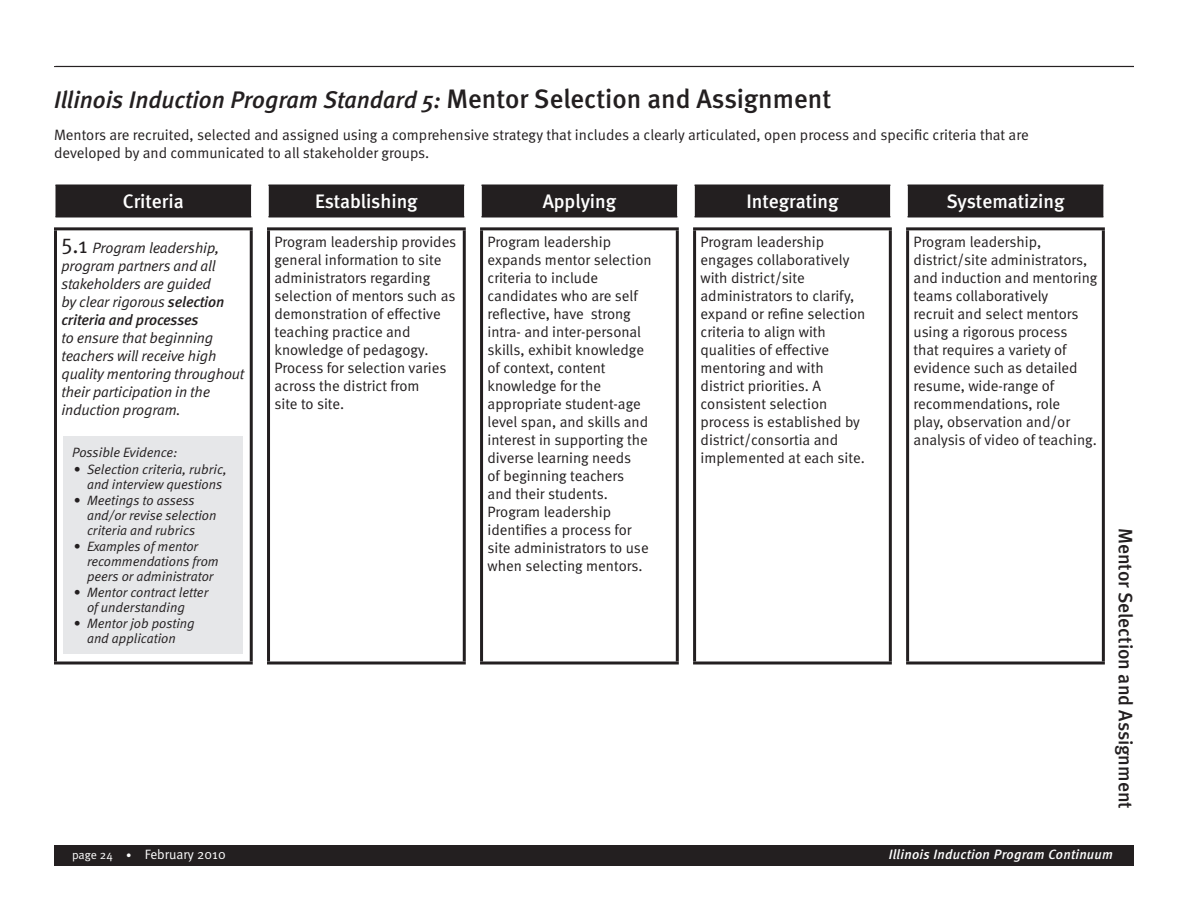
<style>
.page{position:relative;width:1188px;height:918px;background:#fff}
.page>*{position:absolute;margin:0;border:0;box-sizing:border-box;transform-origin:0 0}
.meta_body_text{font:italic 500 24px "Meta";color:#231f20}
.t1{font:500 19.5px "Meta";letter-spacing:-.005em;color:#fff}
.meta_body_text-2{font:500 19.5px "Meta";color:#231f20}
.meta_chart_text{font:15px/18px "Meta Normal";color:#231f20}
.Meta_left_column_cha{font:italic 15px/18px "Meta Normal";letter-spacing:-.01em;color:#231f20}
.possible_evidence{font:italic 13.5px/15px "Meta Normal";color:#231f20}
.t2{font:italic 500 13.5px "Meta";letter-spacing:.02em;color:#fff}
.possible_evidence_he{font:italic 13.5px "Meta Normal";color:#231f20}
.t3{font:13.5px "Meta Normal";color:#fff}
.t4{font:12px "Meta Normal";letter-spacing:-.005em;color:#fff}
.s1{font-style:normal;font-size:26.7px}
.s2{font-style:normal;font-size:22.5px}
.s3{font-family:"Meta";font-weight:500}
.s4{font-size:10.5px}
</style>
<div class="page">
<div style="left:54px;top:845px;width:1080px;height:20px;background:#231f20"></div>
<div style="left:64px;top:437px;width:179px;height:217px;background:#e6e7e9"></div>
<hr style="left:54px;top:66px;width:1080px;height:1px;background:#231f20">
<svg style="left:56px;top:185px;width:1047px;height:32px;background:#322f2f"></svg>
<hr style="left:56px;top:184px;width:195px;height:2px;background:#231f20">
<hr style="left:56px;top:216px;width:195px;height:2px;background:#231f20">
<hr style="left:269px;top:184px;width:195px;height:2px;background:#231f20">
<hr style="left:269px;top:216px;width:195px;height:2px;background:#231f20">
<hr style="left:482px;top:184px;width:195px;height:2px;background:#231f20">
<hr style="left:482px;top:216px;width:195px;height:2px;background:#231f20">
<hr style="left:695px;top:184px;width:195px;height:2px;background:#231f20">
<hr style="left:695px;top:216px;width:195px;height:2px;background:#231f20">
<hr style="left:908px;top:184px;width:195px;height:2px;background:#231f20">
<hr style="left:908px;top:216px;width:195px;height:2px;background:#231f20">
<hr style="left:54px;top:227px;width:199px;height:3px;background:#231f20">
<hr style="left:267px;top:227px;width:199px;height:3px;background:#231f20">
<hr style="left:480px;top:227px;width:199px;height:3px;background:#231f20">
<hr style="left:693px;top:227px;width:199px;height:3px;background:#231f20">
<hr style="left:906px;top:227px;width:199px;height:3px;background:#231f20">
<hr style="left:54px;top:662px;width:199px;height:2px;background:#231f20">
<hr style="left:267px;top:662px;width:199px;height:2px;background:#231f20">
<hr style="left:480px;top:662px;width:199px;height:2px;background:#231f20">
<hr style="left:693px;top:662px;width:199px;height:2px;background:#231f20">
<hr style="left:906px;top:662px;width:199px;height:2px;background:#231f20">
<hr style="left:54px;top:230px;width:3px;height:432px;background:#231f20">
<hr style="left:250px;top:230px;width:3px;height:432px;background:#231f20">
<hr style="left:267px;top:230px;width:3px;height:432px;background:#231f20">
<hr style="left:463px;top:230px;width:3px;height:432px;background:#231f20">
<hr style="left:480px;top:230px;width:3px;height:432px;background:#231f20">
<hr style="left:676px;top:230px;width:3px;height:432px;background:#231f20">
<hr style="left:693px;top:230px;width:3px;height:432px;background:#231f20">
<hr style="left:889px;top:230px;width:3px;height:432px;background:#231f20">
<hr style="left:906px;top:230px;width:3px;height:432px;background:#231f20">
<hr style="left:1102px;top:230px;width:3px;height:432px;background:#231f20">
<p class="meta_body_text" style="left:54px;top:86px;width:779px">Illinois Induction Program Standard 5: <span class="s1">Mentor Selection and Assignment</span></p>
<p class="meta_chart_text" style="left:54px;top:125px;width:976px">Mentors are recruited, selected and assigned using a comprehensive strategy that includes a clearly articulated, open process and specific criteria that are developed by and communicated to all stakeholder groups.</p>
<p class="t1" style="left:123px;top:190px;width:62px">Criteria</p>
<p class="t1" style="left:315px;top:190px;width:104px">Establishing</p>
<p class="t1" style="left:543px;top:190px;width:75px">Applying</p>
<p class="t1" style="left:746px;top:190px;width:94px">Integrating</p>
<p class="t1" style="left:946px;top:190px;width:120px">Systematizing</p>
<p class="Meta_left_column_cha" style="left:61px;top:238px;width:184px"><sup>5</sup><span class="s2">.1</span> Program leadership, program partners and all stakeholders are guided<br>by clear rigorous <span class="s3">selection criteria and processes<br></span>to ensure that beginning teachers will receive high quality mentoring throughout their participation in the induction program.</p>
<p class="possible_evidence_he" style="left:72px;top:445px;width:107px">Possible Evidence:</p>
<p class="possible_evidence" style="left:87px;top:461px;width:141px;text-indent:-14px">• Selection criteria, rubric, and interview questions</p>
<p class="possible_evidence" style="left:87px;top:492px;width:131px;text-indent:-14px">• Meetings to assess and/or revise selection criteria and rubrics</p>
<p class="possible_evidence" style="left:87px;top:538px;width:133px;text-indent:-14px">• Examples of mentor recommendations from peers or administrator</p>
<p class="possible_evidence" style="left:87px;top:584px;width:123px;text-indent:-14px">• Mentor contract letter of understanding</p>
<p class="possible_evidence" style="left:74px;top:616px;width:123px;text-align:center">• Mentor job posting and application</p>
<p class="meta_chart_text" style="left:275px;top:232px;width:183px">Program leadership provides general information to site administrators regarding selection of mentors such as demonstration of effective teaching practice and knowledge of pedagogy.<br>Process for selection varies across the district from<br>site to site.</p>
<p class="meta_chart_text" style="left:488px;top:232px;width:166px">Program leadership expands mentor selection criteria to include candidates who are self reflective, have strong intra- and inter-personal skills, exhibit knowledge of context, content knowledge for the appropriate student-age level span, and skills and interest in supporting the diverse learning needs<br>of beginning teachers and their students.<br>Program leadership identifies a process for site administrators to use when selecting mentors.</p>
<p class="meta_chart_text" style="left:701px;top:232px;width:166px">Program leadership engages collaboratively with district/site administrators to clarify, expand or refine selection criteria to align with qualities of effective mentoring and with district priorities. A consistent selection process is established by district/consortia and implemented at each site.</p>
<p class="meta_chart_text" style="left:914px;top:232px;width:185px">Program leadership, district/site administrators, and induction and mentoring teams collaboratively<br>recruit and select mentors using a rigorous process<br>that requires a variety of evidence such as detailed resume, wide-range of recommendations, role<br>play, observation and/or analysis of video of teaching.</p>
<p class="meta_body_text-2" style="left:1137px;top:528px;width:282px;rotate:90deg">Mentor Selection and Assignment</p>
<p class="t4" style="left:72px;top:848px;width:42px">page 24</p>
<p class="t3" style="left:126px;top:846px;width:101px"><span class="s4">•</span> February 2010</p>
<p class="t2" style="left:889px;top:846px;width:226px">Illinois Induction Program Continuum</p>
</div>
